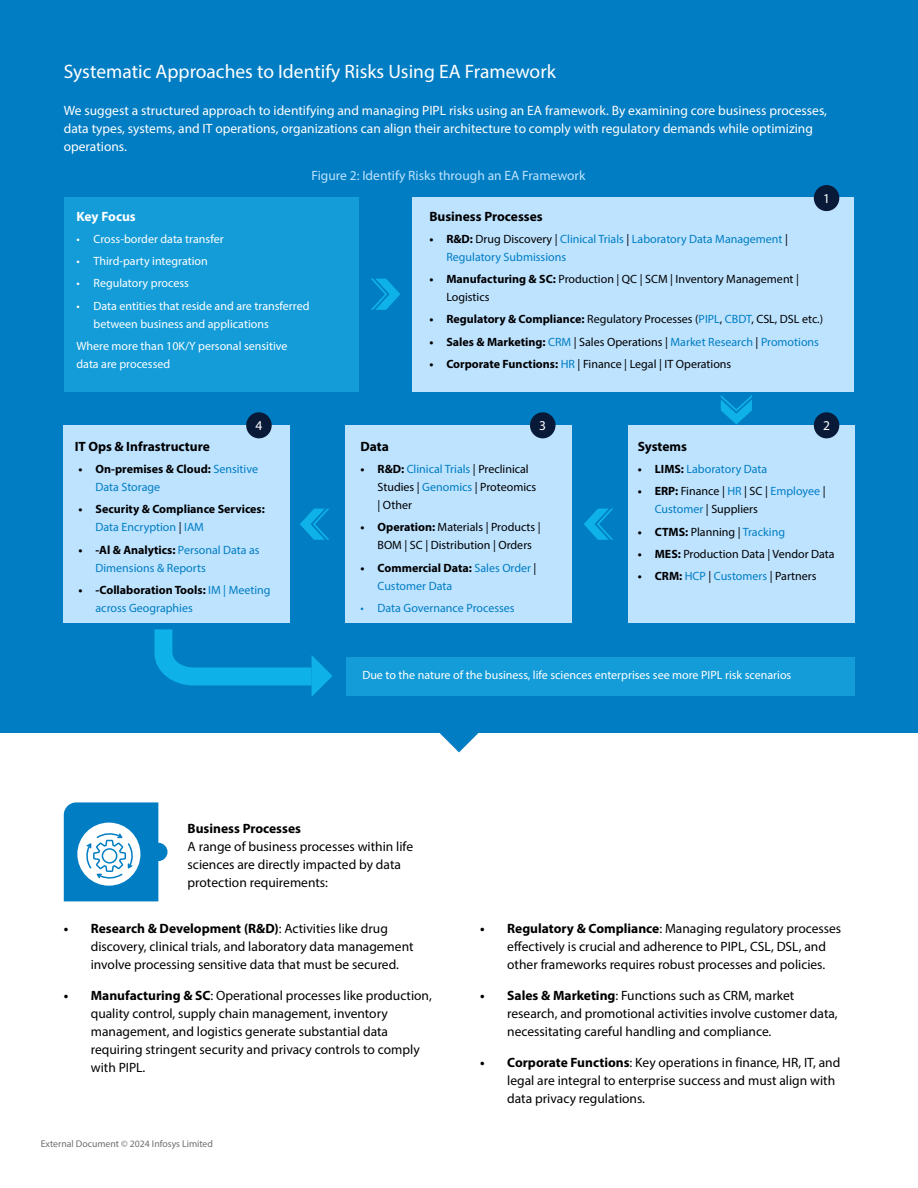
<style>
.page{position:relative;width:918px;height:1188px;background:#fff}
.page>*{position:absolute;margin:0;border:0;box-sizing:border-box;transform-origin:0 0}
.t1{font:19.5px "Myriad Pro";color:#fff}
.t2{font:13.5px/18px "Myriad Pro";color:#000}
.t3{font:13.5px/18px "Myriad Pro";color:#fff}
.t4{font:700 13.5px "Myriad Pro";color:#000}
.t5{font:13.5px "Myriad Pro";color:#bee3ff}
.t6{font:700 13.5px "Myriad Pro";letter-spacing:-.005em;color:#fff}
.t7{font:12px/18px "Myriad Pro";color:#000}
.t8{font:12px/18px "Myriad Pro";color:#007dc3}
.t9{font:12px/18px "Myriad Pro";color:#fff}
.t10{font:700 12px/18px "Myriad Pro";color:#000}
.t11{font:9.75px "Myriad Pro";color:#6d6e71}
.s1{font-weight:700;color:#000}
.s2{color:#000}
.s3{font-weight:700}
.s4{color:#007dc3}
.s5{font-weight:400;color:#007dc3}
.s6{font-weight:400}
</style>
<div class="page">
<div style="left:0;top:0;width:918px;height:733px;background:#007dc3"></div>
<div style="left:64px;top:197px;width:295px;height:194px;background:#139cd8"></div>
<div style="left:346px;top:657px;width:508px;height:38px;background:#139cd8"></div>
<div style="left:412px;top:197px;width:442px;height:194px;background:#bee3ff"></div>
<div style="left:64px;top:425px;width:226px;height:198px;background:#bee3ff"></div>
<div style="left:346px;top:425px;width:226px;height:198px;background:#bee3ff"></div>
<div style="left:628px;top:425px;width:226px;height:198px;background:#bee3ff"></div>
<svg style="left:371px;top:279px;width:29px;height:31px"></svg>
<svg style="left:721px;top:395px;width:31px;height:30px"></svg>
<svg style="left:584px;top:509px;width:29px;height:31px"></svg>
<svg style="left:300px;top:509px;width:29px;height:31px"></svg>
<svg style="left:154px;top:629px;width:178px;height:68px"></svg>
<svg style="left:439px;top:733px;width:40px;height:19px"></svg>
<div style="left:814px;top:185px;width:25px;height:26px;background:#091a38;border-radius:50%"></div>
<div style="left:814px;top:412px;width:25px;height:26px;background:#091a38;border-radius:50%"></div>
<div style="left:530px;top:412px;width:26px;height:26px;background:#091a38;border-radius:50%"></div>
<div style="left:246px;top:412px;width:26px;height:26px;background:#091a38;border-radius:50%"></div>
<svg style="left:64px;top:802px;width:104px;height:99px"></svg>
<h1 class="t1" style="left:64px;top:60px;width:494px">Systematic Approaches to Identify Risks Using EA Framework</h1>
<p class="t3" style="left:64px;top:101px;width:765px">We suggest a structured approach to identifying and managing PIPL risks using an EA framework. By examining core business processes, data types, systems, and IT operations, organizations can align their architecture to comply with regulatory demands while optimizing operations.</p>
<p class="t5" style="left:312px;top:167px;width:275px">Figure 2: Identify Risks through an EA Framework</p>
<p class="t6" style="left:77px;top:208px;width:61px">Key Focus</p>
<p class="t4" style="left:429px;top:208px;width:115px">Business Processes</p>
<p class="t3" style="left:823px;top:189px;width:8px">1</p>
<p class="t9" style="left:77px;top:230px;width:149px">• Cross-border data transfer</p>
<p class="t9" style="left:77px;top:252px;width:133px">• Third-party integration</p>
<p class="t9" style="left:77px;top:274px;width:114px">• Regulatory process</p>
<p class="t9" style="left:94px;top:297px;width:217px;text-indent:-17px">• Data entities that reside and are transferred between business and applications</p>
<p class="t9" style="left:77px;top:337px;width:213px">Where more than 10K/Y personal sensitive data are processed</p>
<p class="t8" style="left:446px;top:230px;width:343px;text-indent:-17px"><span class="s1">• R&amp;D:</span> <span class="s2">Drug Discovery |</span> Clinical Trials <span class="s2">|</span> Laboratory Data Management <span class="s2">|<br></span>Regulatory Submissions</p>
<p class="t7" style="left:446px;top:270px;width:354px;text-indent:-17px"><span class="s3">• Manufacturing &amp; SC:</span> Production | QC | SCM | Inventory Management |<br>Logistics</p>
<p class="t7" style="left:429px;top:310px;width:395px"><span class="s3">• Regulatory &amp; Compliance:</span> Regulatory Processes (<span class="s4">PIPL</span>, <span class="s4">CBDT</span>, CSL, DSL etc.)</p>
<p class="t8" style="left:429px;top:333px;width:391px"><span class="s1">• Sales &amp; Marketing:</span> CRM <span class="s2">| Sales Operations |</span> Market Research <span class="s2">|</span> Promotions</p>
<p class="t7" style="left:429px;top:355px;width:304px"><span class="s3">• Corporate Functions:</span> <span class="s4">HR</span> | Finance | Legal | IT Operations</p>
<p class="t3" style="left:255px;top:417px;width:8px">4</p>
<p class="t3" style="left:539px;top:417px;width:8px">3</p>
<p class="t3" style="left:823px;top:417px;width:8px">2</p>
<p class="t4" style="left:75px;top:438px;width:137px">IT Ops &amp; Infrastructure</p>
<p class="t4" style="left:361px;top:438px;width:30px">Data</p>
<p class="t4" style="left:638px;top:438px;width:51px">Systems</p>
<p class="t8" style="left:96px;top:460px;width:164px;text-indent:-17px"><span class="s1">• On-premises &amp; Cloud:</span> Sensitive<br>Data Storage</p>
<p class="t10" style="left:96px;top:500px;width:171px;text-indent:-17px">• Security &amp; Compliance Services:<br><span class="s5">Data Encryption</span> <span class="s6">|</span> <span class="s5">IAM</span></p>
<p class="t8" style="left:96px;top:540px;width:166px;text-indent:-17px"><span class="s1">• -Al &amp; Analytics:</span> Personal Data as<br>Dimensions &amp; Reports</p>
<p class="t8" style="left:96px;top:581px;width:177px;text-indent:-17px"><span class="s1">• -Collaboration Tools:</span> IM | Meeting across Geographies</p>
<p class="t7" style="left:378px;top:460px;width:160px;text-indent:-17px"><span class="s3">• R&amp;D:</span> <span class="s4">Clinical Trials</span> | Preclinical<br>Studies | <span class="s4">Genomics</span> | Proteomics | Other</p>
<p class="t7" style="left:378px;top:518px;width:165px;text-indent:-17px"><span class="s3">• Operation:</span> Materials | Products |<br>BOM | SC | Distribution | Orders</p>
<p class="t8" style="left:378px;top:558px;width:160px;text-indent:-17px"><span class="s1">• Commercial Data:</span> Sales Order <span class="s2">|<br></span>Customer Data</p>
<p class="t8" style="left:361px;top:599px;width:156px">• Data Governance Processes</p>
<p class="t8" style="left:638px;top:460px;width:131px"><span class="s1">• LIMS:</span> Laboratory Data</p>
<p class="t7" style="left:655px;top:482px;width:172px;text-indent:-17px"><span class="s3">• ERP:</span> Finance | <span class="s4">HR</span> | SC | <span class="s4">Employee</span> |<br><span class="s4">Customer</span> | Suppliers</p>
<p class="t7" style="left:638px;top:522px;width:149px"><span class="s3">• CTMS:</span> Planning | <span class="s4">Tracking</span></p>
<p class="t7" style="left:638px;top:545px;width:198px"><span class="s3">• MES:</span> Production Data | Vendor Data</p>
<p class="t8" style="left:638px;top:567px;width:180px"><span class="s1">• CRM:</span> HCP <span class="s2">|</span> Customers <span class="s2">| Partners</span></p>
<p class="t9" style="left:362px;top:666px;width:431px">Due to the nature of the business, life sciences enterprises see more PIPL risk scenarios</p>
<p class="t4" style="left:188px;top:819px;width:115px">Business Processes</p>
<p class="t2" style="left:188px;top:837px;width:227px">A range of business processes within life sciences are directly impacted by data protection requirements:</p>
<p class="t2" style="left:91px;top:920px;width:324px;text-indent:-27px"><span class="s3">• Research &amp; Development (R&amp;D)</span>: Activities like drug discovery, clinical trials, and laboratory data management involve processing sensitive data that must be secured.</p>
<p class="t2" style="left:91px;top:986px;width:343px;text-indent:-27px"><span class="s3">• Manufacturing &amp; SC</span>: Operational processes like production, quality control, supply chain management, inventory management, and logistics generate substantial data requiring stringent security and privacy controls to comply with PIPL.</p>
<p class="t11" style="left:41px;top:1138px;width:174px">External Document © 2024 Infosys Limited</p>
<p class="t2" style="left:507px;top:920px;width:336px;text-indent:-27px"><span class="s3">• Regulatory &amp; Compliance</span>: Managing regulatory processes effectively is crucial and adherence to PIPL, CSL, DSL, and other frameworks requires robust processes and policies.</p>
<p class="t2" style="left:507px;top:986px;width:332px;text-indent:-27px"><span class="s3">• Sales &amp; Marketing</span>: Functions such as CRM, market research, and promotional activities involve customer data, necessitating careful handling and compliance.</p>
<p class="t2" style="left:507px;top:1053px;width:335px;text-indent:-27px"><span class="s3">• Corporate Functions</span>: Key operations in finance, HR, IT, and legal are integral to enterprise success and must align with data privacy regulations.</p>
</div>
